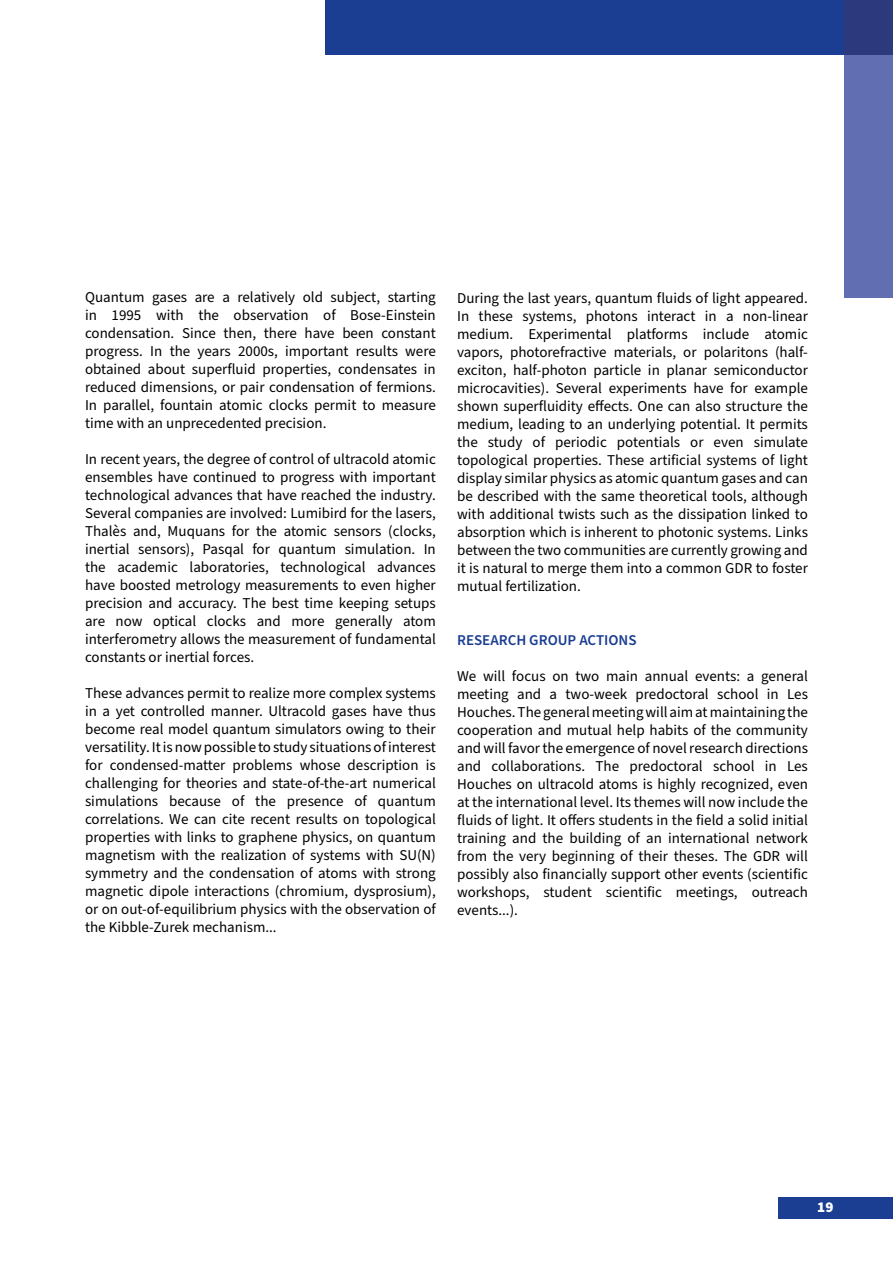
<style>
.page{position:relative;width:893px;height:1263px;background:#fff}
.page>*{position:absolute;margin:0;border:0;box-sizing:border-box;transform-origin:0 0}
.t1{font:15px/18px "Source Sans Pro";color:#000;text-align:justify}
.t2{font:600 15px "Source Sans Pro";color:#1b3e92}
.t3{font:900 15px "Source Sans Pro";color:#fff}
</style>
<div class="page">
<div style="left:778px;top:1197px;width:115px;height:21px;background:#1b3e92"></div>
<div style="left:325px;top:0;width:568px;height:55px;background:#1b3e92"></div>
<svg style="left:844px;top:0;width:49px;height:298px;background:#5764a8"></svg>
<p class="t1" style="left:85px;top:289px;width:352px">Quantum gases are a relatively old subject, starting in 1995 with the observation of Bose-Einstein condensation. Since then, there have been constant progress. In the years 2000s, important results were obtained about superfluid properties, condensates in reduced dimensions, or pair condensation of fermions.<br>In parallel, fountain atomic clocks permit to measure time with an unprecedented precision.</p>
<p class="t1" style="left:85px;top:451px;width:352px">In recent years, the degree of control of ultracold atomic ensembles have continued to progress with important technological advances that have reached the industry.<br>Several companies are involved: Lumibird for the lasers, Thalès and, Muquans for the atomic sensors (clocks, inertial sensors), Pasqal for quantum simulation. In the academic laboratories, technological advances have boosted metrology measurements to even higher precision and accuracy. The best time keeping setups are now optical clocks and more generally atom interferometry allows the measurement of fundamental constants or inertial forces.</p>
<p class="t1" style="left:85px;top:685px;width:352px">These advances permit to realize more complex systems in a yet controlled manner. Ultracold gases have thus become real model quantum simulators owing to their versatility. It is now possible to study situations of interest for condensed-matter problems whose description is challenging for theories and state-of-the-art numerical simulations because of the presence of quantum correlations. We can cite recent results on topological properties with links to graphene physics, on quantum magnetism with the realization of systems with SU(N) symmetry and the condensation of atoms with strong magnetic dipole interactions (chromium, dysprosium), or on out-of-equilibrium physics with the observation of the Kibble-Zurek mechanism...</p>
<p class="t1" style="left:457px;top:290px;width:352px">During the last years, quantum fluids of light appeared.<br>In these systems, photons interact in a non-linear medium. Experimental platforms include atomic vapors, photorefractive materials, or polaritons (half&shy;exciton, half-photon particle in planar semiconductor microcavities). Several experiments have for example shown superfluidity effects. One can also structure the medium, leading to an underlying potential. It permits the study of periodic potentials or even simulate topological properties. These artificial systems of light display similar physics as atomic quantum gases and can be described with the same theoretical tools, although with additional twists such as the dissipation linked to absorption which is inherent to photonic systems. Links between the two communities are currently growing and it is natural to merge them into a common GDR to foster mutual fertilization.</p>
<p class="t2" style="left:457px;top:630px;width:181px">RESEARCH GROUP ACTIONS</p>
<p class="t1" style="left:457px;top:668px;width:352px">We will focus on two main annual events: a general meeting and a two-week predoctoral school in Les Houches. The general meeting will aim at maintaining the cooperation and mutual help habits of the community and will favor the emergence of novel research directions and collaborations. The predoctoral school in Les Houches on ultracold atoms is highly recognized, even at the international level. Its themes will now include the fluids of light. It offers students in the field a solid initial training and the building of an international network from the very beginning of their theses. The GDR will possibly also financially support other events (scientific workshops, student scientific meetings, outreach events...).</p>
<p class="t3" style="left:817px;top:1197px;width:18px">19</p>
</div>
